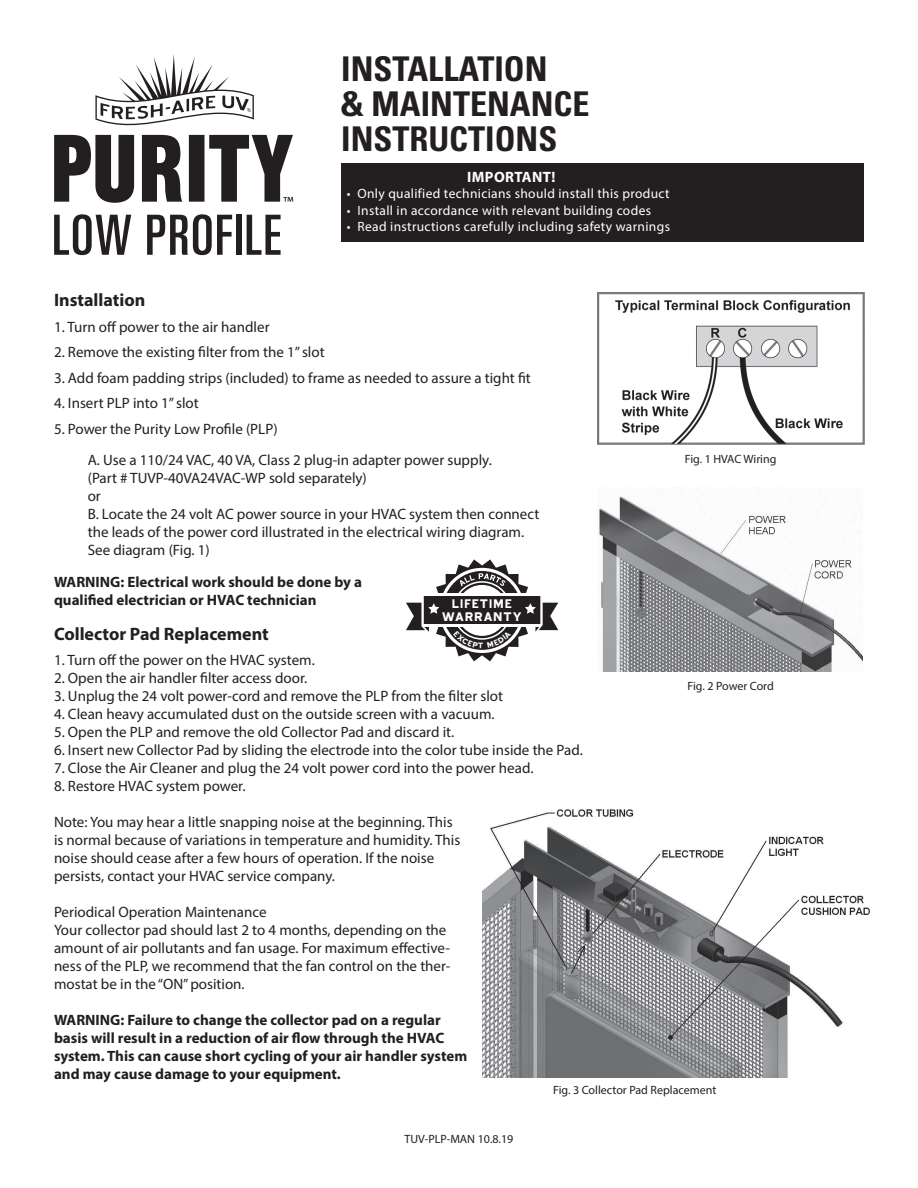
<style>
.page{position:relative;width:918px;height:1188px;background:#fff}
.page>*{position:absolute;margin:0;border:0;box-sizing:border-box;transform-origin:0 0}
.t1{font:700 condensed 34.05px/35px "Univers";color:#231f20}
.t2{font:700 18px "Myriad Pro";color:#231f20}
.t3{font:15px/18px "Myriad Pro";color:#231f20}
.t4{font:700 15px/18px "Myriad Pro";color:#231f20}
.t5{font:700 15px/12.6px "Blue Highway";letter-spacing:-.005em;color:#fff;text-align:center}
.t6{font:700 15px "Myriad Pro";letter-spacing:.025em;color:#fff}
.t7{font:13.5px "Myriad Pro";letter-spacing:.025em;color:#fff}
.t8{font:12px "Myriad Pro";color:#231f20}
</style>
<div class="page">
<div style="left:341px;top:163px;width:523px;height:79px;background:#231f20"></div>
<img style="left:483px;top:809px;width:387px;height:268px">
<img style="left:599px;top:496px;width:263px;height:175px">
<img style="left:597px;top:293px;width:267px;height:152px">
<svg style="left:54px;top:214px;width:77px;height:41px"></svg>
<svg style="left:147px;top:214px;width:85px;height:41px"></svg>
<div style="left:236px;top:215px;width:5px;height:40px;background:#231f20"></div>
<svg style="left:247px;top:215px;width:34px;height:40px"></svg>
<svg style="left:54px;top:135px;width:239px;height:68px"></svg>
<svg style="left:95px;top:54px;width:159px;height:71px"></svg>
<svg style="left:406px;top:559px;width:153px;height:102px"></svg>
<h1 class="t1" style="left:341px;top:51px;width:250px">INSTALLATION<br>&amp; MAINTENANCE<br>INSTRUCTIONS</h1>
<p class="t6" style="left:467px;top:167px;width:90px">IMPORTANT!</p>
<p class="t7" style="left:347px;top:186px;width:324px">• Only qualified technicians should install this product</p>
<p class="t7" style="left:347px;top:202px;width:306px">• Install in accordance with relevant building codes</p>
<p class="t7" style="left:347px;top:218px;width:325px">• Read instructions carefully including safety warnings</p>
<p class="t2" style="left:54px;top:289px;width:93px">Installation</p>
<p class="t3" style="left:54px;top:318px;width:217px">1. Turn off power to the air handler</p>
<p class="t3" style="left:54px;top:343px;width:272px">2. Remove the existing filter from the 1” slot</p>
<p class="t3" style="left:54px;top:369px;width:478px">3. Add foam padding strips (included) to frame as needed to assure a tight fit</p>
<p class="t3" style="left:54px;top:394px;width:146px">4. Insert PLP into 1” slot</p>
<p class="t3" style="left:88px;top:413px;width:406px;line-height:31.5px;text-indent:-34px">5. Power the Purity Low Profile (PLP)<br>A. Use a 110/24 VAC, 40 VA, Class 2 plug-in adapter power supply.</p>
<p class="t3" style="left:88px;top:469px;width:453px">(Part # TUVP-40VA24VAC-WP sold separately)<br>or<br>B. Locate the 24 volt AC power source in your HVAC system then connect the leads of the power cord illustrated in the electrical wiring diagram.<br>See diagram (Fig. 1)</p>
<p class="t4" style="left:54px;top:572px;width:310px">WARNING: Electrical work should be done by a qualified electrician or HVAC technician</p>
<p class="t2" style="left:54px;top:622px;width:216px">Collector Pad Replacement</p>
<p class="t3" style="left:54px;top:651px;width:262px">1. Turn off the power on the HVAC system.</p>
<p class="t3" style="left:54px;top:669px;width:255px">2. Open the air handler filter access door.</p>
<p class="t3" style="left:54px;top:687px;width:451px">3. Unplug the 24 volt power-cord and remove the PLP from the filter slot</p>
<p class="t3" style="left:54px;top:705px;width:442px">4. Clean heavy accumulated dust on the outside screen with a vacuum.</p>
<p class="t3" style="left:54px;top:723px;width:402px">5. Open the PLP and remove the old Collector Pad and discard it.</p>
<p class="t3" style="left:54px;top:741px;width:530px">6. Insert new Collector Pad by sliding the electrode into the color tube inside the Pad.</p>
<p class="t3" style="left:54px;top:759px;width:481px">7. Close the Air Cleaner and plug the 24 volt power cord into the power head.</p>
<p class="t3" style="left:54px;top:777px;width:193px">8. Restore HVAC system power.</p>
<p class="t3" style="left:54px;top:813px;width:408px">Note: You may hear a little snapping noise at the beginning. This is normal because of variations in temperature and humidity. This noise should cease after a few hours of operation. If the noise persists, contact your HVAC service company.</p>
<p class="t3" style="left:54px;top:903px;width:398px">Periodical Operation Maintenance<br>Your collector pad should last 2 to 4 months, depending on the amount of air pollutants and fan usage. For maximum effective&shy;ness of the PLP, we recommend that the fan control on the ther&shy;mostat be in the “ON” position.</p>
<p class="t4" style="left:54px;top:1010px;width:415px">WARNING: Failure to change the collector pad on a regular basis will result in a reduction of air flow through the HVAC system. This can cause short cycling of your air handler system and may cause damage to your equipment.</p>
<p class="t5" style="left:442px;top:597px;width:82px">LIFETIME<br>WARRANTY</p>
<p class="t8" style="left:685px;top:451px;width:93px">Fig. 1 HVAC Wiring</p>
<p class="t8" style="left:688px;top:679px;width:88px">Fig. 2 Power Cord</p>
<p class="t8" style="left:405px;top:1132px;width:110px">TUV-PLP-MAN 10.8.19</p>
<p class="t8" style="left:553px;top:1083px;width:165px">Fig. 3 Collector Pad Replacement</p>
</div>
